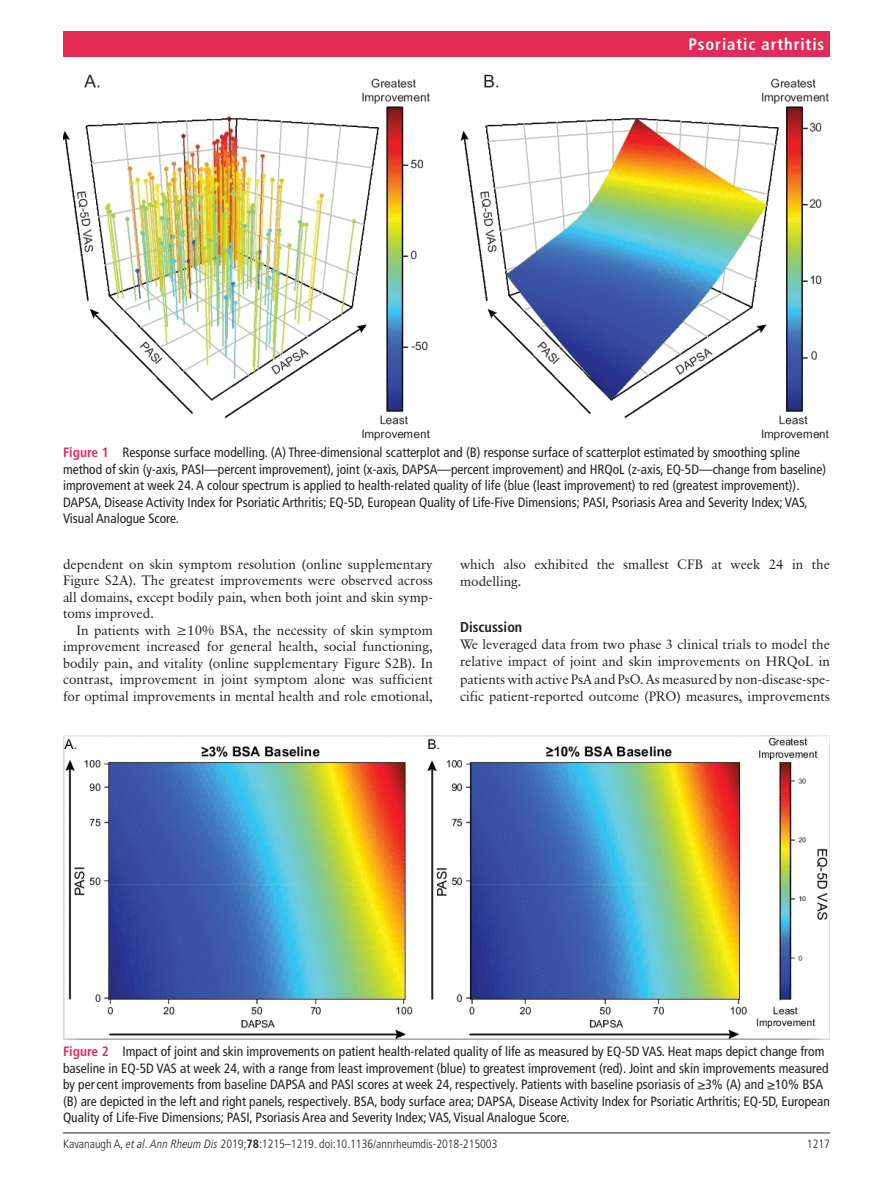
<style>
.page{position:relative;width:893px;height:1191px;background:#fff}
.page>*{position:absolute;margin:0;border:0;box-sizing:border-box;transform-origin:0 0}
.t1{font:700 condensed 16.5px "Frutiger LT Pro";letter-spacing:.055em;color:#fff}
.t2{font:700 condensed 14.25px "Frutiger LT Pro";color:#231f20}
.t3{font:condensed 13.5px/16.5px "Frutiger LT Pro";color:#231f20}
.t4{font:13.5px/16.5px "Classical Garamond BT";color:#231f20;text-align:justify}
.t5{font:300 condensed 12px "Frutiger LT Pro";color:#231f20}
.s1{font-weight:700;color:#e42b56}
.s2{font-style:italic}
.s3{font-weight:700}
</style>
<div class="page">
<hr style="left:63px;top:1132px;width:767px;height:1px;background:#231f20">
<div style="left:63px;top:31px;width:767px;height:25px;background:#e42b56"></div>
<img style="left:63px;top:74px;width:767px;height:367px">
<img style="left:63px;top:736px;width:767px;height:303px">
<p class="t1" style="left:688px;top:34px;width:137px">Psoriatic arthritis</p>
<p class="t3" style="left:63px;top:444px;width:765px"><span class="s1">Figure 1</span> Response surface modelling. (A) Three-dimensional scatterplot and (B) response surface of scatterplot estimated by smoothing spline method of skin (y-axis, PASI—percent improvement), joint (x-axis, DAPSA—percent improvement) and HRQoL (z-axis, EQ-5D—change from baseline) improvement at week 24. A colour spectrum is applied to health-related quality of life (blue (least improvement) to red (greatest improvement)).<br>DAPSA, Disease Activity Index for Psoriatic Arthritis; EQ-5D, European Quality of Life-Five Dimensions; PASI, Psoriasis Area and Severity Index; VAS, Visual Analogue Score.</p>
<p class="t4" style="left:63px;top:555px;width:371px">dependent on skin symptom resolution (online supplementary Figure S2A). The greatest improvements were observed across all domains, except bodily pain, when both joint and skin symp&shy;toms improved.</p>
<p class="t4" style="left:63px;top:621px;width:371px;text-indent:14px">In patients with ≥10% BSA, the necessity of skin symptom improvement increased for general health, social functioning, bodily pain, and vitality (online supplementary Figure S2B). In contrast, improvement in joint symptom alone was sufficient for optimal improvements in mental health and role emotional,</p>
<p class="t4" style="left:460px;top:555px;width:371px;line-height:17.2px">which also exhibited the smallest CFB at week 24 in the modelling.</p>
<p class="t2" style="left:460px;top:618px;width:64px">Discussion</p>
<p class="t4" style="left:460px;top:635px;width:371px;line-height:17.2px">We leveraged data from two phase 3 clinical trials to model the relative impact of joint and skin improvements on HRQoL in patients with active PsA and PsO. As measured by non-disease-spe&shy;cific patient-reported outcome (PRO) measures, improvements</p>
<p class="t3" style="left:63px;top:1043px;width:768px"><span class="s1">Figure 2</span> Impact of joint and skin improvements on patient health-related quality of life as measured by EQ-5D VAS. Heat maps depict change from baseline in EQ-5D VAS at week 24, with a range from least improvement (blue) to greatest improvement (red). Joint and skin improvements measured by percent improvements from baseline DAPSA and PASI scores at week 24, respectively. Patients with baseline psoriasis of ≥3% (A) and ≥10% BSA (B) are depicted in the left and right panels, respectively. BSA, body surface area; DAPSA, Disease Activity Index for Psoriatic Arthritis; EQ-5D, European Quality of Life-Five Dimensions; PASI, Psoriasis Area and Severity Index; VAS, Visual Analogue Score.</p>
<p class="t5" style="left:63px;top:1136px;width:436px">Kavanaugh A, <span class="s2">et al</span>. <span class="s2">Ann Rheum Dis</span> 2019;<span class="s3">78</span>:1215–1219. doi:10.1136/annrheumdis-2018-215003</p>
<p class="t5" style="left:807px;top:1136px;width:25px">1217</p>
</div>
